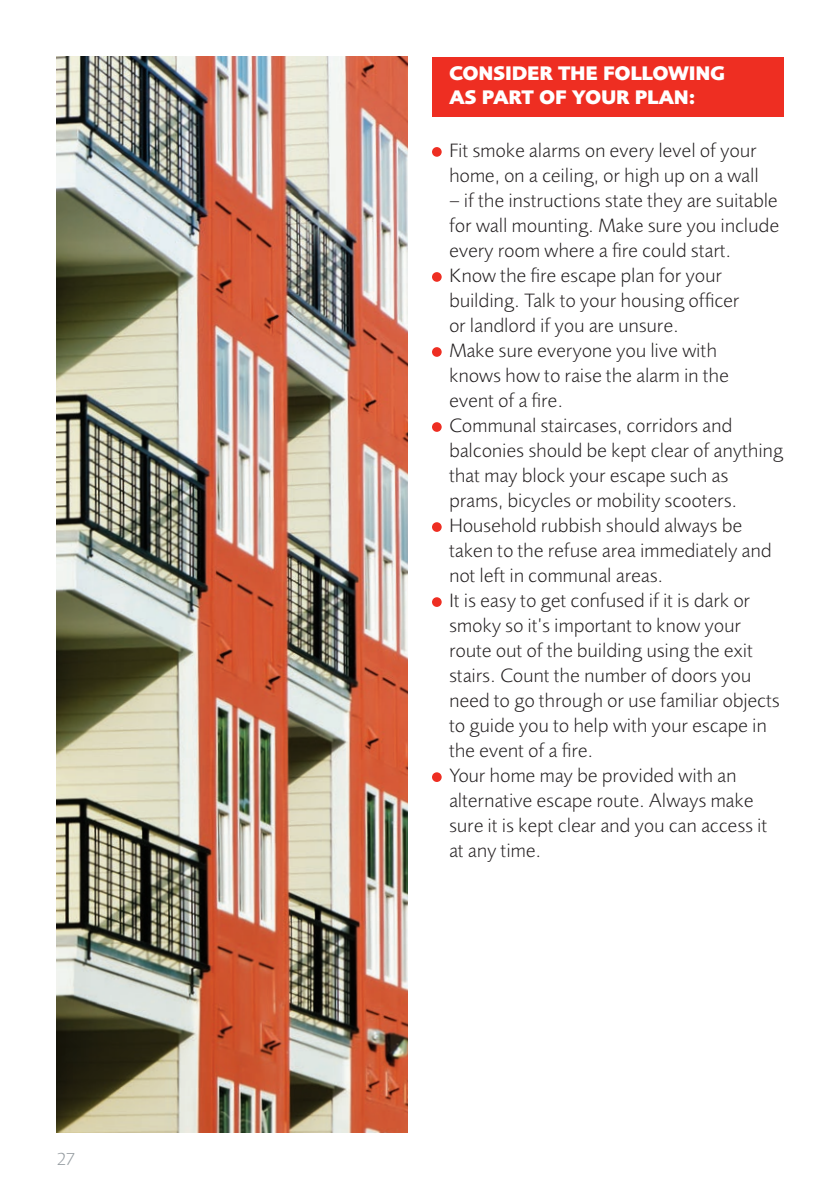
<style>
.page{position:relative;width:840px;height:1191px;background:#fff}
.page>*{position:absolute;margin:0;border:0;box-sizing:border-box;transform-origin:0 0}
.t1{font:300 20px/25px "Foundry Sans";color:#231f20}
.t2{font:800 20px/24px "Foundry Sans";letter-spacing:-.015em;color:#fff}
.t3{font:300 18px "Foundry Sans";color:#959ca1}
</style>
<div class="page">
<img style="left:57px;top:57px;width:351px;height:1075px">
<div style="left:432px;top:57px;width:350px;height:59px;background:#ee2e22"></div>
<div style="left:432px;top:147px;width:9px;height:10px;background:#ee2e22;border-radius:50%"></div>
<div style="left:432px;top:272px;width:9px;height:10px;background:#ee2e22;border-radius:50%"></div>
<div style="left:432px;top:347px;width:9px;height:10px;background:#ee2e22;border-radius:50%"></div>
<div style="left:432px;top:422px;width:9px;height:10px;background:#ee2e22;border-radius:50%"></div>
<div style="left:432px;top:522px;width:9px;height:10px;background:#ee2e22;border-radius:50%"></div>
<div style="left:432px;top:597px;width:9px;height:10px;background:#ee2e22;border-radius:50%"></div>
<div style="left:432px;top:772px;width:9px;height:10px;background:#ee2e22;border-radius:50%"></div>
<p class="t3" style="left:57px;top:1148px;width:20px">27</p>
<p class="t2" style="left:449px;top:62px;width:277px">CONSIDER THE FOLLOWING<br>AS PART OF YOUR PLAN:</p>
<p class="t1" style="left:449px;top:138px;width:311px">Fit smoke alarms on every level of your home, on a ceiling, or high up on a wall</p>
<p class="t1" style="left:449px;top:188px;width:335px">– if the instructions state they are suitable for wall mounting. Make sure you include every room where a fire could start.<br>Know the fire escape plan for your building. Talk to your housing officer<br>or landlord if you are unsure.<br>Make sure everyone you live with<br>knows how to raise the alarm in the<br>event of a fire.<br>Communal staircases, corridors and balconies should be kept clear of anything that may block your escape such as prams, bicycles or mobility scooters.<br>Household rubbish should always be taken to the refuse area immediately and not left in communal areas.<br>It is easy to get confused if it is dark or smoky so it’s important to know your route out of the building using the exit stairs. Count the number of doors you need to go through or use familiar objects to guide you to help with your escape in the event of a fire.<br>Your home may be provided with an alternative escape route. Always make sure it is kept clear and you can access it at any time.</p>
</div>
